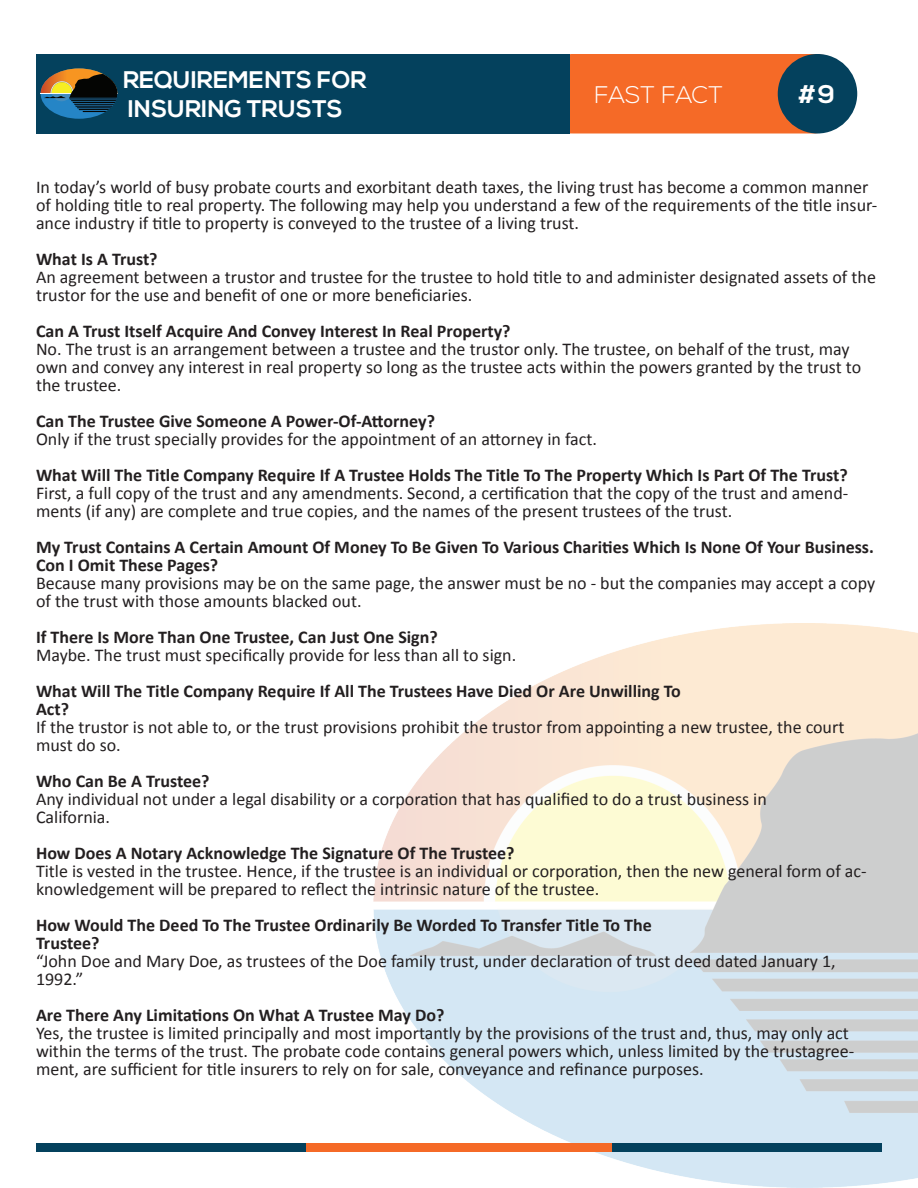
<style>
.page{position:relative;width:918px;height:1188px;background:#fff}
.page>*{position:absolute;margin:0;border:0;box-sizing:border-box;transform-origin:0 0}
.t1{font:700 25.5px "Nexa";color:#fff}
.t2{font:700 24px/28.8px "Nexa";color:#fff}
.t3{font:300 24px "Nexa";color:#fff}
.t4{font:18px/18px "Calibri";color:#231f20}
.t5{font:700 18px/18px "Calibri";color:#231f20}
</style>
<div class="page">
<img style="left:373px;top:624px;width:545px;height:564px">
<div style="left:535px;top:54px;width:316px;height:80px;background:#f56a27;border-radius:38px"></div>
<div style="left:36px;top:54px;width:533px;height:80px;background:#04415d"></div>
<div style="left:778px;top:54px;width:79px;height:80px;background:#04415d;border-radius:50%"></div>
<svg style="left:41px;top:68px;width:76px;height:51px"></svg>
<hr style="left:40px;top:93px;width:78px;height:1px;background:#fff">
<svg style="left:41px;top:68px;width:77px;height:44px"></svg>
<div style="left:37px;top:1144px;width:269px;height:8px;background:#04415d"></div>
<div style="left:306px;top:1144px;width:307px;height:8px;background:#f56a27"></div>
<div style="left:613px;top:1144px;width:269px;height:8px;background:#04415d"></div>
<h2 class="t2" style="left:123px;top:67px;width:245px">REQUIREMENTS FOR<br>INSURING TRUSTS</h2>
<h2 class="t3" style="left:594px;top:81px;width:130px">FAST FACT</h2>
<h1 class="t1" style="left:799px;top:80px;width:38px">#9</h1>
<p class="t4" style="left:36px;top:178px;width:843px">In today’s world of busy probate courts and exorbitant death taxes, the living trust has become a common manner of holding title to real property. The following may help you understand a few of the requirements of the title insur&shy;ance industry if title to property is conveyed to the trustee of a living trust.</p>
<p class="t5" style="left:36px;top:250px;width:123px">What Is A Trust?</p>
<p class="t4" style="left:36px;top:268px;width:841px">An agreement between a trustor and trustee for the trustee to hold title to and administer designated assets of the trustor for the use and benefit of one or more beneficiaries.</p>
<p class="t5" style="left:36px;top:322px;width:476px">Can A Trust Itself Acquire And Convey Interest In Real Property?</p>
<p class="t4" style="left:36px;top:340px;width:827px">No. The trust is an arrangement between a trustee and the trustor only. The trustee, on behalf of the trust, may own and convey any interest in real property so long as the trustee acts within the powers granted by the trust to the trustee.</p>
<p class="t5" style="left:36px;top:412px;width:401px">Can The Trustee Give Someone A Power-Of-Attorney?</p>
<p class="t4" style="left:36px;top:430px;width:563px">Only if the trust specially provides for the appointment of an attorney in fact.</p>
<p class="t5" style="left:36px;top:466px;width:813px">What Will The Title Company Require If A Trustee Holds The Title To The Property Which Is Part Of The Trust?</p>
<p class="t4" style="left:36px;top:484px;width:814px">First, a full copy of the trust and any amendments. Second, a certification that the copy of the trust and amend&shy;ments (if any) are complete and true copies, and the names of the present trustees of the trust.</p>
<p class="t5" style="left:36px;top:538px;width:839px">My Trust Contains A Certain Amount Of Money To Be Given To Various Charities Which Is None Of Your Business.<br>Con I Omit These Pages?</p>
<p class="t4" style="left:36px;top:574px;width:841px">Because many provisions may be on the same page, the answer must be no - but the companies may accept a copy of the trust with those amounts blacked out.</p>
<p class="t5" style="left:36px;top:628px;width:403px">If There Is More Than One Trustee, Can Just One Sign?</p>
<p class="t4" style="left:36px;top:646px;width:482px">Maybe. The trust must specifically provide for less than all to sign.</p>
<p class="t5" style="left:36px;top:682px;width:646px">What Will The Title Company Require If All The Trustees Have Died Or Are Unwilling To<br>Act?</p>
<p class="t4" style="left:36px;top:718px;width:810px">If the trustor is not able to, or the trust provisions prohibit the trustor from appointing a new trustee, the court must do so.</p>
<p class="t5" style="left:36px;top:772px;width:175px">Who Can Be A Trustee?</p>
<p class="t4" style="left:36px;top:790px;width:732px">Any individual not under a legal disability or a corporation that has qualified to do a trust business in<br>California.</p>
<p class="t5" style="left:36px;top:844px;width:480px">How Does A Notary Acknowledge The Signature Of The Trustee?</p>
<p class="t4" style="left:36px;top:862px;width:832px">Title is vested in the trustee. Hence, if the trustee is an individual or corporation, then the new general form of ac&shy;knowledgement will be prepared to reflect the intrinsic nature of the trustee.</p>
<p class="t5" style="left:36px;top:916px;width:617px">How Would The Deed To The Trustee Ordinarily Be Worded To Transfer Title To The<br>Trustee?</p>
<p class="t4" style="left:36px;top:952px;width:801px">“John Doe and Mary Doe, as trustees of the Doe family trust, under declaration of trust deed dated January 1,<br>1992.”</p>
<p class="t5" style="left:36px;top:1006px;width:410px">Are There Any Limitations On What A Trustee May Do?</p>
<p class="t4" style="left:36px;top:1024px;width:820px">Yes, the trustee is limited principally and most importantly by the provisions of the trust and, thus, may only act within the terms of the trust. The probate code contains general powers which, unless limited by the trustagree&shy;ment, are sufficient for title insurers to rely on for sale, conveyance and refinance purposes.</p>
</div>
